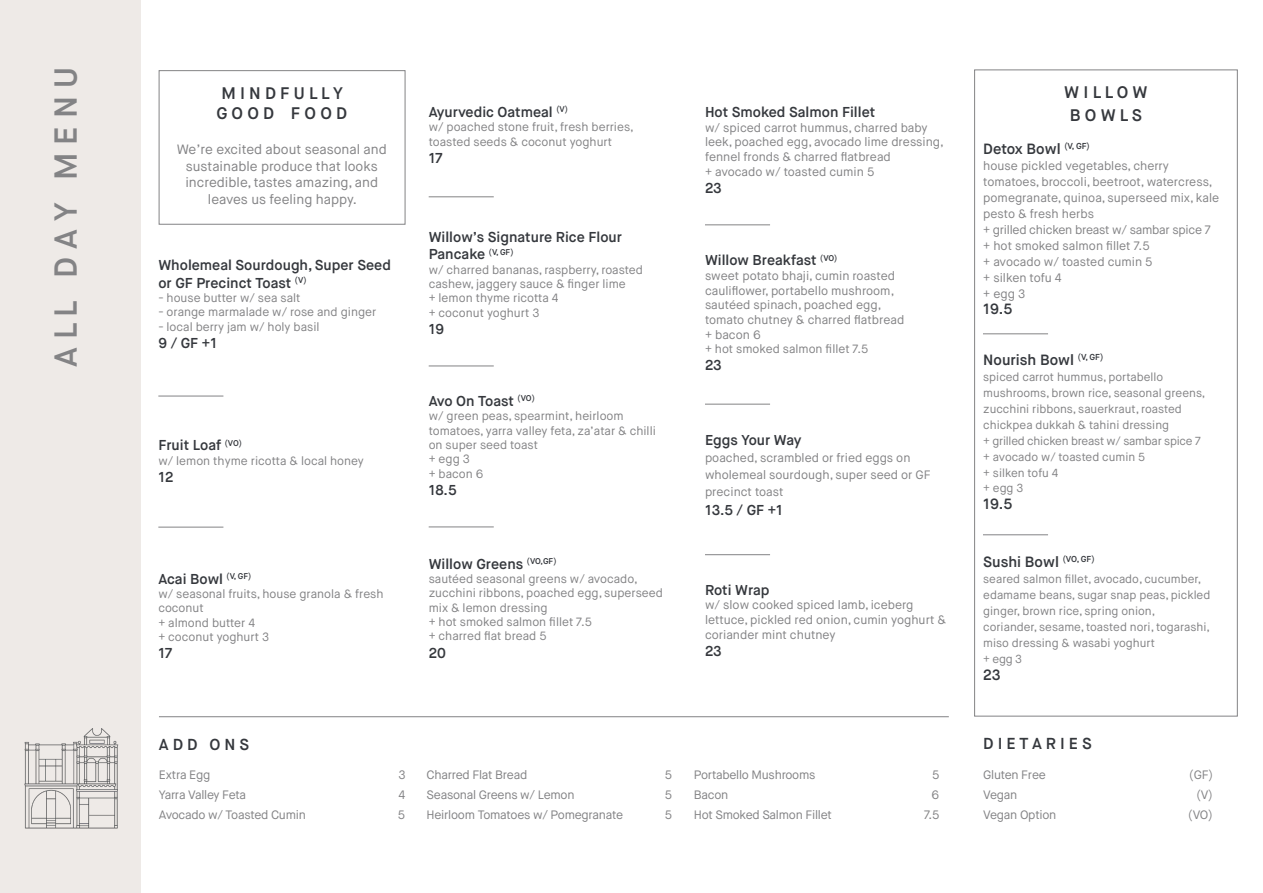
<style>
.page{position:relative;width:1263px;height:893px;background:#fff}
.page>*{position:absolute;margin:0;border:0;box-sizing:border-box;transform-origin:0 0}
.t1{font:600 31.8px "Maison Neue";color:#838385}
.t2{font:600 16.8px "Maison Neue";color:#35383d}
.t3{font:600 15.9px "Maison Neue";color:#35383d}
.t4{font:600 14.85px "Maison Neue";color:#35383d}
.t5{font:600 14.4px/17.2px "Maison Neue";color:#35383d}
.t6{font:600 14.25px "Maison Neue";color:#35383d}
.t7{font:13.5px/17.2px "Maison Neue";color:#838385;text-align:center}
.t8{font:12.15px/14.7px "Maison Neue";color:#838385}
.t9{font:12.15px "Maison Neue";letter-spacing:-.02em;color:#838385}
.t10{font:12.15px "Maison Neue";letter-spacing:-.025em;color:#838385}
.t11{font:12px/14.4px "Maison Neue";color:#838385}
.t12{font:11.7px/15.9px "Maison Neue";color:#838385}
.t13{font:11.7px "Maison Neue";letter-spacing:-.02em;color:#838385}
.s1{font-size:14.25px}
</style>
<div class="page">
<div style="left:0;top:0;width:141px;height:893px;background:#eeeae7"></div>
<hr style="left:705px;top:404px;width:65px;height:1px;background:#838385">
<hr style="left:705px;top:554px;width:65px;height:1px;background:#838385">
<hr style="left:705px;top:225px;width:65px;height:1px;background:#838385">
<hr style="left:159px;top:716px;width:790px;height:1px;background:#838385">
<hr style="left:429px;top:366px;width:65px;height:1px;background:#838385">
<hr style="left:429px;top:197px;width:65px;height:1px;background:#838385">
<div style="left:974px;top:70px;width:263px;height:646px;border:1px solid #838385"></div>
<hr style="left:158px;top:396px;width:65px;height:1px;background:#838385">
<hr style="left:158px;top:527px;width:65px;height:1px;background:#838385">
<hr style="left:429px;top:527px;width:65px;height:1px;background:#838385">
<div style="left:159px;top:70px;width:246px;height:155px;border:1px solid #838385"></div>
<img style="left:24px;top:729px;width:95px;height:100px">
<hr style="left:983px;top:334px;width:65px;height:1px;background:#838385">
<hr style="left:983px;top:534px;width:65px;height:1px;background:#838385">
<p class="t1" style="left:46px;top:367px;width:301px;rotate:-90deg">A L L D A Y M E N U</p>
<p class="t2" style="left:221px;top:82px;width:123px">M I N D F U L L Y</p>
<p class="t2" style="left:216px;top:102px;width:132px">G O O D F O O D</p>
<p class="t7" style="left:177px;top:141px;width:212px">We’re excited about seasonal and</p>
<p class="t7" style="left:186px;top:157px;width:193px">sustainable produce that looks</p>
<p class="t7" style="left:185px;top:174px;width:194px">incredible, tastes amazing, and leaves us feeling happy.</p>
<p class="t5" style="left:158px;top:257px;width:234px">Wholemeal Sourdough, Super Seed or GF Precinct Toast <sup>(V)</sup></p>
<p class="t11" style="left:158px;top:291px;width:144px">- house butter w/ sea salt</p>
<p class="t11" style="left:158px;top:305px;width:219px">- orange marmalade w/ rose and ginger</p>
<p class="t11" style="left:158px;top:320px;width:163px">- local berry jam w/ holy basil</p>
<p class="t5" style="left:158px;top:334px;width:60px">9 / GF +1</p>
<p class="t5" style="left:158px;top:437px;width:85px">Fruit Loaf <sup>(VO)</sup></p>
<p class="t11" style="left:158px;top:453px;width:207px">w/ lemon thyme ricotta &amp; local honey</p>
<p class="t5" style="left:158px;top:468px;width:17px">12</p>
<p class="t5" style="left:158px;top:570px;width:94px">Acai Bowl <sup>(V,</sup> <sup>GF)</sup></p>
<p class="t11" style="left:158px;top:587px;width:227px">w/ seasonal fruits, house granola &amp; fresh coconut</p>
<p class="t11" style="left:158px;top:615px;width:98px">+ almond butter 4</p>
<p class="t11" style="left:158px;top:630px;width:112px">+ coconut yoghurt 3</p>
<p class="t5" style="left:158px;top:645px;width:15px">17</p>
<p class="t5" style="left:429px;top:103px;width:141px">Ayurvedic Oatmeal <sup>(V)</sup></p>
<p class="t11" style="left:429px;top:120px;width:207px">w/ poached stone fruit, fresh berries,</p>
<p class="t11" style="left:429px;top:134px;width:185px">toasted seeds &amp; coconut yoghurt</p>
<p class="t5" style="left:429px;top:149px;width:15px">17</p>
<p class="t5" style="left:429px;top:229px;width:195px">Willow’s Signature Rice Flour</p>
<p class="t5" style="left:429px;top:246px;width:86px">Pancake <sup>(V,</sup> <sup>GF)</sup></p>
<p class="t11" style="left:429px;top:262px;width:216px">w/ charred bananas, raspberry, roasted</p>
<p class="t11" style="left:429px;top:277px;width:199px">cashew, jaggery sauce &amp; finger lime</p>
<p class="t11" style="left:429px;top:291px;width:132px">+ lemon thyme ricotta 4</p>
<p class="t11" style="left:429px;top:306px;width:112px">+ coconut yoghurt 3</p>
<p class="t5" style="left:429px;top:320px;width:17px">19</p>
<p class="t5" style="left:429px;top:392px;width:108px">Avo On Toast <sup>(VO)</sup></p>
<p class="t11" style="left:429px;top:409px;width:196px">w/ green peas, spearmint, heirloom</p>
<p class="t11" style="left:429px;top:423px;width:229px">tomatoes, yarra valley feta, za’atar &amp; chilli</p>
<p class="t11" style="left:429px;top:438px;width:111px">on super seed toast</p>
<p class="t11" style="left:429px;top:452px;width:43px">+ egg 3</p>
<p class="t11" style="left:429px;top:467px;width:56px">+ bacon 6</p>
<p class="t5" style="left:429px;top:482px;width:29px">18.5</p>
<p class="t5" style="left:429px;top:555px;width:129px">Willow Greens <sup>(VO,GF)</sup></p>
<p class="t11" style="left:429px;top:572px;width:211px">sautéed seasonal greens w/ avocado,</p>
<p class="t11" style="left:429px;top:586px;width:236px">zucchini ribbons, poached egg, superseed mix &amp; lemon dressing</p>
<p class="t11" style="left:429px;top:615px;width:165px">+ hot smoked salmon fillet 7.5</p>
<p class="t11" style="left:429px;top:629px;width:119px">+ charred flat bread 5</p>
<p class="t5" style="left:429px;top:644px;width:19px">20</p>
<p class="t5" style="left:705px;top:103px;width:172px">Hot Smoked Salmon Fillet</p>
<p class="t8" style="left:705px;top:120px;width:240px">w/ spiced carrot hummus, charred baby leek, poached egg, avocado lime dressing, fennel fronds &amp; charred flatbread</p>
<p class="t8" style="left:705px;top:164px;width:171px">+ avocado w/ toasted cumin 5</p>
<p class="t5" style="left:705px;top:179px;width:18px">23</p>
<p class="t6" style="left:705px;top:251px;width:134px">Willow Breakfast <sup>(VO)</sup></p>
<p class="t8" style="left:705px;top:269px;width:192px">sweet potato bhaji, cumin roasted</p>
<p class="t8" style="left:705px;top:283px;width:191px">cauliflower, portabello mushroom,</p>
<p class="t8" style="left:705px;top:298px;width:178px">sautéed spinach, poached egg,</p>
<p class="t8" style="left:705px;top:312px;width:201px">tomato chutney &amp; charred flatbread</p>
<p class="t8" style="left:705px;top:327px;width:57px">+ bacon 6</p>
<p class="t11" style="left:705px;top:342px;width:165px">+ hot smoked salmon fillet 7.5</p>
<p class="t6" style="left:705px;top:356px;width:18px">23</p>
<p class="t6" style="left:705px;top:431px;width:98px">Eggs Your Way</p>
<p class="t8" style="left:705px;top:449px;width:227px;line-height:17px">poached, scrambled or fried eggs on wholemeal sourdough, super seed or GF precinct toast</p>
<p class="t5" style="left:705px;top:502px;width:79px"><span class="s1">13.5</span> / GF +1</p>
<p class="t6" style="left:705px;top:581px;width:66px">Roti Wrap</p>
<p class="t8" style="left:705px;top:598px;width:210px">w/ slow cooked spiced lamb, iceberg</p>
<p class="t8" style="left:705px;top:613px;width:243px">lettuce, pickled red onion, cumin yoghurt &amp; coriander mint chutney</p>
<p class="t6" style="left:705px;top:642px;width:18px">23</p>
<p class="t2" style="left:1064px;top:82px;width:85px">W I L L O W</p>
<p class="t2" style="left:1070px;top:105px;width:74px">B O W L S</p>
<p class="t4" style="left:983px;top:140px;width:108px">Detox Bowl <sup>(V,</sup> <sup>GF)</sup></p>
<p class="t8" style="left:983px;top:159px;width:187px">house pickled vegetables, cherry</p>
<p class="t8" style="left:983px;top:175px;width:231px">tomatoes, broccoli, beetroot, watercress,</p>
<p class="t8" style="left:983px;top:190px;width:237px;line-height:15.9px">pomegranate, quinoa, superseed mix, kale pesto &amp; fresh herbs</p>
<p class="t9" style="left:983px;top:222px;width:229px">+ grilled chicken breast w/ sambar spice 7</p>
<p class="t8" style="left:983px;top:238px;width:168px">+ hot smoked salmon fillet 7.5</p>
<p class="t8" style="left:983px;top:254px;width:171px">+ avocado w/ toasted cumin 5</p>
<p class="t8" style="left:983px;top:270px;width:80px">+ silken tofu 4</p>
<p class="t8" style="left:983px;top:286px;width:43px">+ egg 3</p>
<p class="t4" style="left:983px;top:299px;width:31px">19.5</p>
<p class="t4" style="left:983px;top:351px;width:122px">Nourish Bowl <sup>(V,</sup> <sup>GF)</sup></p>
<p class="t12" style="left:983px;top:369px;width:181px">spiced carrot hummus, portabello</p>
<p class="t12" style="left:983px;top:385px;width:224px">mushrooms, brown rice, seasonal greens, zucchini ribbons, sauerkraut, roasted</p>
<p class="t12" style="left:983px;top:417px;width:187px">chickpea dukkah &amp; tahini dressing</p>
<p class="t13" style="left:983px;top:433px;width:219px">+ grilled chicken breast w/ sambar spice 7</p>
<p class="t12" style="left:983px;top:449px;width:163px">+ avocado w/ toasted cumin 5</p>
<p class="t12" style="left:983px;top:465px;width:77px">+ silken tofu 4</p>
<p class="t12" style="left:983px;top:481px;width:42px">+ egg 3</p>
<p class="t4" style="left:983px;top:495px;width:31px">19.5</p>
<p class="t4" style="left:983px;top:553px;width:113px">Sushi Bowl <sup>(VO,</sup> <sup>GF)</sup></p>
<p class="t12" style="left:983px;top:571px;width:229px">seared salmon fillet, avocado, cucumber, edamame beans, sugar snap peas, pickled ginger, brown rice, spring onion,</p>
<p class="t12" style="left:983px;top:619px;width:228px">coriander, sesame, toasted nori, togarashi, miso dressing &amp; wasabi yoghurt</p>
<p class="t12" style="left:983px;top:651px;width:40px">+ egg 3</p>
<p class="t4" style="left:983px;top:665px;width:19px">23</p>
<p class="t3" style="left:159px;top:734px;width:92px">A D D O N S</p>
<p class="t3" style="left:983px;top:733px;width:110px">D I E T A R I E S</p>
<p class="t9" style="left:159px;top:767px;width:53px">Extra Egg</p>
<p class="t8" style="left:398px;top:767px;width:9px">3</p>
<p class="t10" style="left:159px;top:787px;width:89px">Yarra Valley Feta</p>
<p class="t8" style="left:399px;top:787px;width:8px">4</p>
<p class="t9" style="left:159px;top:807px;width:149px">Avocado w/ Toasted Cumin</p>
<p class="t8" style="left:398px;top:808px;width:9px">5</p>
<p class="t9" style="left:427px;top:767px;width:102px">Charred Flat Bread</p>
<p class="t8" style="left:665px;top:767px;width:9px">5</p>
<p class="t9" style="left:427px;top:787px;width:150px">Seasonal Greens w/ Lemon</p>
<p class="t8" style="left:665px;top:787px;width:9px">5</p>
<p class="t9" style="left:427px;top:807px;width:198px">Heirloom Tomatoes w/ Pomegranate</p>
<p class="t8" style="left:665px;top:808px;width:9px">5</p>
<p class="t9" style="left:694px;top:767px;width:123px">Portabello Mushrooms</p>
<p class="t8" style="left:932px;top:767px;width:9px">5</p>
<p class="t8" style="left:694px;top:787px;width:36px">Bacon</p>
<p class="t8" style="left:931px;top:787px;width:9px">6</p>
<p class="t9" style="left:694px;top:807px;width:140px">Hot Smoked Salmon Fillet</p>
<p class="t8" style="left:924px;top:808px;width:17px">7.5</p>
<p class="t9" style="left:983px;top:767px;width:64px">Gluten Free</p>
<p class="t8" style="left:1189px;top:767px;width:25px">(GF)</p>
<p class="t8" style="left:983px;top:787px;width:36px">Vegan</p>
<p class="t8" style="left:1196px;top:787px;width:18px">(V)</p>
<p class="t9" style="left:983px;top:807px;width:75px">Vegan Option</p>
<p class="t8" style="left:1188px;top:808px;width:26px">(VO)</p>
</div>
